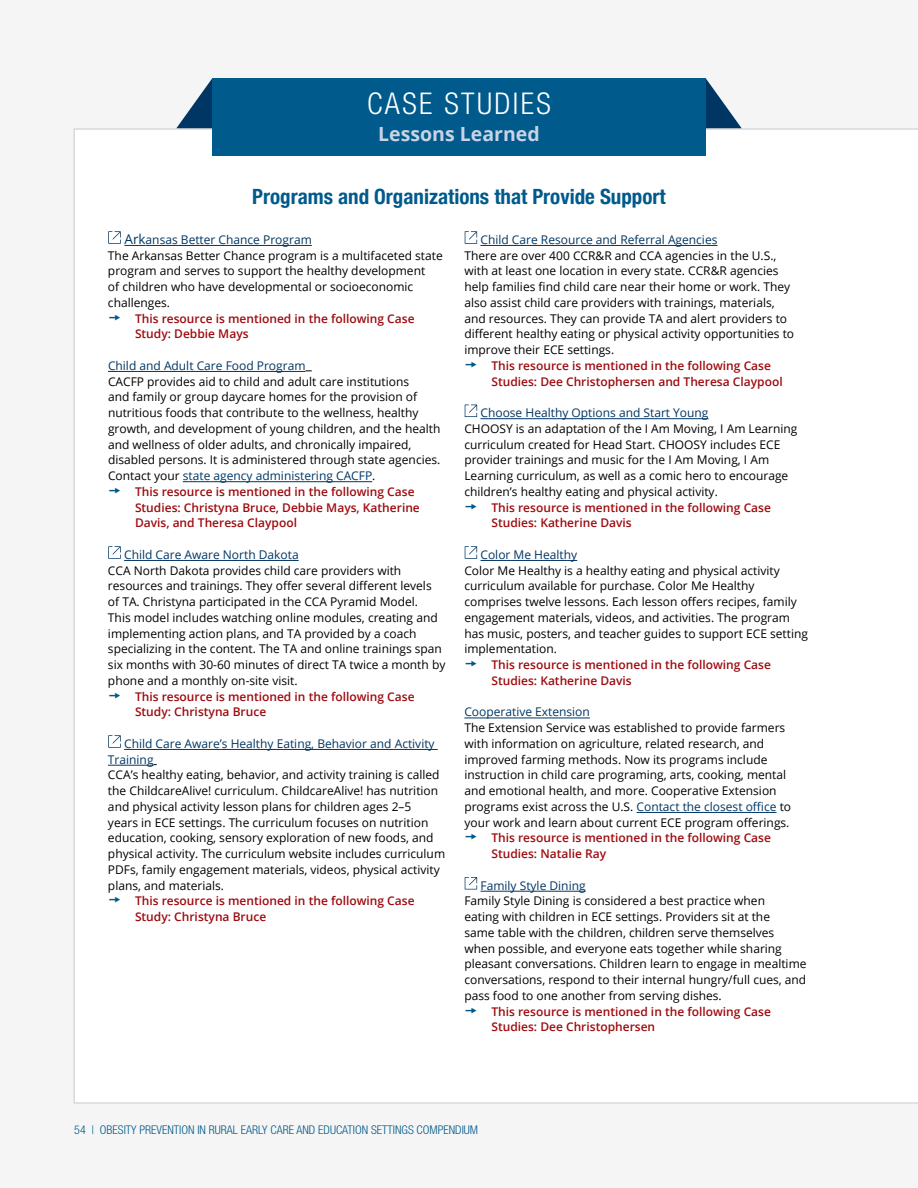
<style>
.page{position:relative;width:918px;height:1188px;background:#f5f5f5}
.page>*{position:absolute;margin:0;border:0;box-sizing:border-box;transform-origin:0 0}
.H1_-_Section_Header{font:300 condensed 30px "Helvetica Neue LT Std";letter-spacing:.08em;color:#fff}
.H2_-_Subsection_Blue{font:700 condensed 21px "Helvetica Neue";color:#005a8b}
.H1_-_Section_Header-2{font:700 19.5px "Open Sans";color:#c9d3e5}
.Body_Text_-_Black{font:12px/15.8px "Open Sans";color:#000}
.t1{font:600 12px/15.8px "Open Sans";color:#9e0b0f}
.Body_Text_-_Black-2{font:12px/15.8px "Open Sans";color:#003663}
.t2{font:300 condensed 12px "Helvetica Neue LT Std";color:#005a8b}
.s1{font-size:13.5px}
.s2{color:#003663}
</style>
<div class="page">
<div style="left:74px;top:128px;width:844px;height:976px;background:#fff"></div>
<svg style="left:176px;top:78px;width:37px;height:50px"></svg>
<svg style="left:706px;top:78px;width:36px;height:50px"></svg>
<div style="left:213px;top:78px;width:493px;height:78px;background:#005a8b"></div>
<hr style="left:146px;top:245px;width:166px;height:1px;background:#003663">
<hr style="left:108px;top:371px;width:198px;height:1px;background:#003663">
<hr style="left:183px;top:481px;width:189px;height:1px;background:#003663">
<hr style="left:124px;top:560px;width:175px;height:1px;background:#003663">
<hr style="left:124px;top:749px;width:314px;height:1px;background:#003663">
<hr style="left:108px;top:765px;width:46px;height:1px;background:#003663">
<svg style="left:108px;top:231px;width:38px;height:15px"></svg>
<svg style="left:108px;top:546px;width:13px;height:13px"></svg>
<svg style="left:108px;top:735px;width:13px;height:13px"></svg>
<hr style="left:481px;top:245px;width:236px;height:1px;background:#003663">
<hr style="left:481px;top:418px;width:228px;height:1px;background:#003663">
<hr style="left:481px;top:560px;width:96px;height:1px;background:#003663">
<hr style="left:464px;top:718px;width:126px;height:1px;background:#003663">
<hr style="left:637px;top:812px;width:140px;height:1px;background:#003663">
<hr style="left:481px;top:891px;width:105px;height:1px;background:#003663">
<svg style="left:465px;top:231px;width:12px;height:13px"></svg>
<svg style="left:465px;top:405px;width:12px;height:12px"></svg>
<svg style="left:465px;top:546px;width:12px;height:13px"></svg>
<svg style="left:465px;top:877px;width:12px;height:13px"></svg>
<svg style="left:109px;top:314px;width:11px;height:6px"></svg>
<svg style="left:109px;top:488px;width:11px;height:5px"></svg>
<svg style="left:109px;top:692px;width:11px;height:6px"></svg>
<svg style="left:109px;top:897px;width:11px;height:6px"></svg>
<svg style="left:466px;top:362px;width:11px;height:5px"></svg>
<svg style="left:466px;top:503px;width:11px;height:6px"></svg>
<svg style="left:466px;top:661px;width:11px;height:6px"></svg>
<svg style="left:466px;top:834px;width:11px;height:6px"></svg>
<svg style="left:466px;top:1007px;width:11px;height:6px"></svg>
<h1 class="H1_-_Section_Header" style="left:367px;top:86px;width:185px">CASE STUDIES</h1>
<h1 class="H1_-_Section_Header-2" style="left:378px;top:120px;width:163px">Lessons Learned</h1>
<h2 class="H2_-_Subsection_Blue" style="left:252px;top:179px;width:415px">Programs and Organizations that Provide Support</h2>
<p class="Body_Text_-_Black-2" style="left:124px;top:231px;width:189px"><span class="s1">Ark</span>ansas Better Chance Program</p>
<p class="Body_Text_-_Black" style="left:108px;top:247px;width:336px">The Arkansas Better Chance program is a multifaceted state program and serves to support the healthy development<br>of children who have developmental or socioeconomic challenges.</p>
<p class="t1" style="left:135px;top:310px;width:281px">This resource is mentioned in the following Case<br>Study: Debbie Mays</p>
<p class="Body_Text_-_Black-2" style="left:108px;top:357px;width:199px">Child and Adult Care Food Program</p>
<p class="Body_Text_-_Black" style="left:108px;top:373px;width:334px">CACFP provides aid to child and adult care institutions<br>and family or group daycare homes for the provision of nutritious foods that contribute to the wellness, healthy growth, and development of young children, and the health and wellness of older adults, and chronically impaired, disabled persons. It is administered through state agencies.<br>Contact your <span class="s2">state agency administering CACFP</span>.</p>
<p class="t1" style="left:135px;top:483px;width:286px">This resource is mentioned in the following Case<br>Studies: Christyna Bruce, Debbie Mays, Katherine<br>Davis, and Theresa Claypool</p>
<p class="Body_Text_-_Black-2" style="left:124px;top:546px;width:176px">Child Care Aware North Dakota</p>
<p class="Body_Text_-_Black" style="left:108px;top:562px;width:339px">CCA North Dakota provides child care providers with resources and trainings. They offer several different levels of TA. Christyna participated in the CCA Pyramid Model.<br>This model includes watching online modules, creating and implementing action plans, and TA provided by a coach specializing in the content. The TA and online trainings span six months with 30-60 minutes of direct TA twice a month by phone and a monthly on-site visit.</p>
<p class="t1" style="left:135px;top:688px;width:281px">This resource is mentioned in the following Case<br>Study: Christyna Bruce</p>
<p class="Body_Text_-_Black-2" style="left:108px;top:735px;width:328px;text-indent:16px">Child Care Aware’s Healthy Eating, Behavior and Activity<br>Training</p>
<p class="Body_Text_-_Black" style="left:108px;top:767px;width:339px">CCA’s healthy eating, behavior, and activity training is called the ChildcareAlive! curriculum. ChildcareAlive! has nutrition and physical activity lesson plans for children ages 2–5<br>years in ECE settings. The curriculum focuses on nutrition education, cooking, sensory exploration of new foods, and physical activity. The curriculum website includes curriculum PDFs, family engagement materials, videos, physical activity plans, and materials.</p>
<p class="t1" style="left:135px;top:893px;width:281px">This resource is mentioned in the following Case<br>Study: Christyna Bruce</p>
<p class="Body_Text_-_Black-2" style="left:481px;top:231px;width:238px">Child Care Resource and Referral Agencies</p>
<p class="Body_Text_-_Black" style="left:464px;top:247px;width:331px">There are over 400 CCR&amp;R and CCA agencies in the U.S., with at least one location in every state. CCR&amp;R agencies help families find child care near their home or work. They also assist child care providers with trainings, materials, and resources. They can provide TA and alert providers to different healthy eating or physical activity opportunities to improve their ECE settings.</p>
<p class="t1" style="left:491px;top:357px;width:293px">This resource is mentioned in the following Case<br>Studies: Dee Christophersen and Theresa Claypool</p>
<p class="Body_Text_-_Black-2" style="left:481px;top:405px;width:230px">Choose Healthy Options and Start Young</p>
<p class="Body_Text_-_Black" style="left:464px;top:420px;width:335px">CHOOSY is an adaptation of the I Am Moving, I Am Learning curriculum created for Head Start. CHOOSY includes ECE provider trainings and music for the I Am Moving, I Am Learning curriculum, as well as a comic hero to encourage children’s healthy eating and physical activity.</p>
<p class="t1" style="left:491px;top:499px;width:281px">This resource is mentioned in the following Case<br>Studies: Katherine Davis</p>
<p class="Body_Text_-_Black-2" style="left:481px;top:546px;width:98px">Color Me Healthy</p>
<p class="Body_Text_-_Black" style="left:464px;top:562px;width:345px">Color Me Healthy is a healthy eating and physical activity curriculum available for purchase. Color Me Healthy comprises twelve lessons. Each lesson offers recipes, family engagement materials, videos, and activities. The program has music, posters, and teacher guides to support ECE setting implementation.</p>
<p class="t1" style="left:491px;top:657px;width:281px">This resource is mentioned in the following Case<br>Studies: Katherine Davis</p>
<p class="Body_Text_-_Black-2" style="left:464px;top:704px;width:127px">Cooperative Extension</p>
<p class="Body_Text_-_Black" style="left:464px;top:720px;width:328px">The Extension Service was established to provide farmers with information on agriculture, related research, and improved farming methods. Now its programs include instruction in child care programing, arts, cooking, mental and emotional health, and more. Cooperative Extension programs exist across the U.S. <span class="s2">Contact the closest office</span> to your work and learn about current ECE program offerings.</p>
<p class="t1" style="left:491px;top:830px;width:281px">This resource is mentioned in the following Case<br>Studies: Natalie Ray</p>
<p class="Body_Text_-_Black-2" style="left:481px;top:877px;width:107px">Family Style Dining</p>
<p class="Body_Text_-_Black" style="left:464px;top:893px;width:344px">Family Style Dining is considered a best practice when<br>eating with children in ECE settings. Providers sit at the<br>same table with the children, children serve themselves when possible, and everyone eats together while sharing pleasant conversations. Children learn to engage in mealtime conversations, respond to their internal hungry/full cues, and pass food to one another from serving dishes.</p>
<p class="t1" style="left:491px;top:1003px;width:281px">This resource is mentioned in the following Case<br>Studies: Dee Christophersen</p>
<p class="t2" style="left:74px;top:1123px;width:405px">54 | OBESITY PREVENTION IN RURAL EARLY CARE AND EDUCATION SETTINGS COMPENDIUM</p>
</div>
